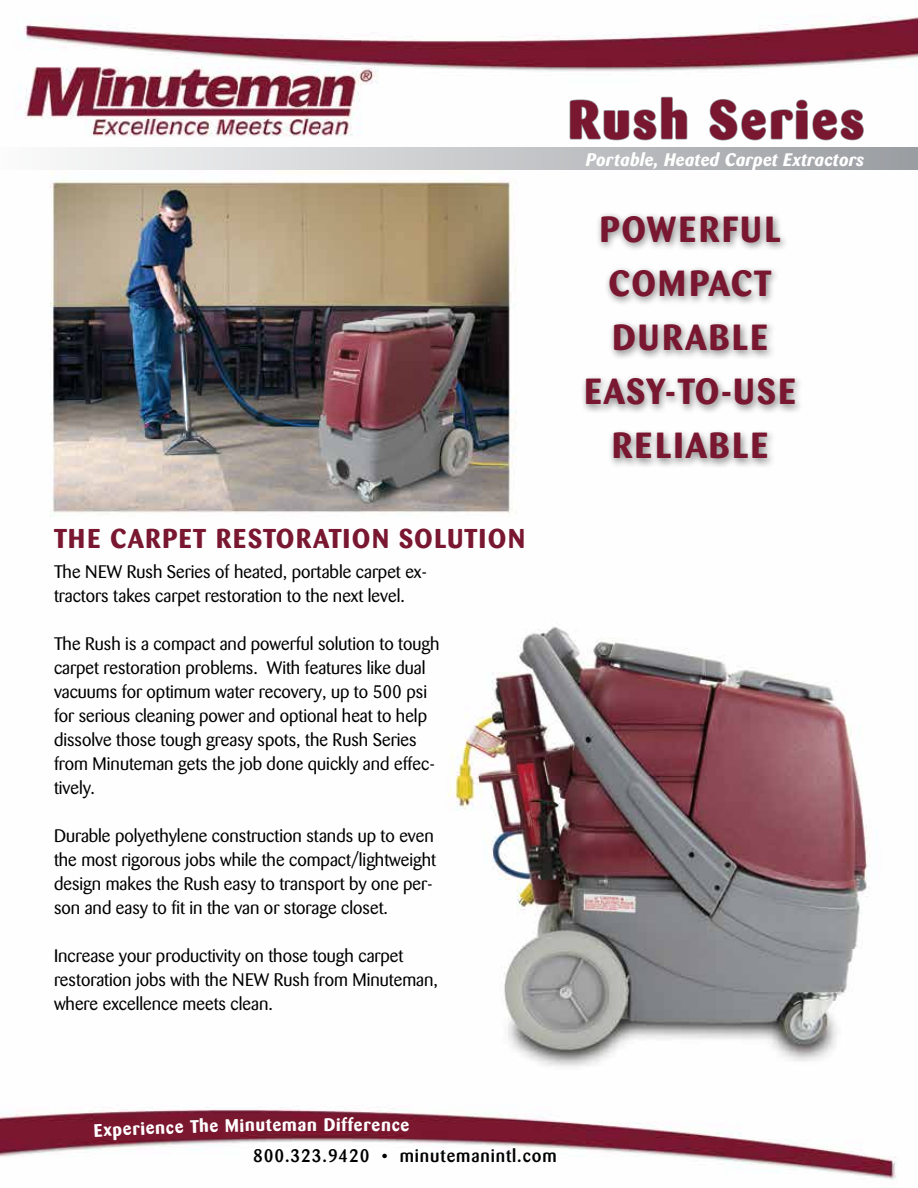
<style>
.page{position:relative;width:918px;height:1188px;background:#fff}
.page>*{position:absolute;margin:0;border:0;box-sizing:border-box;transform-origin:0 0}
.t1{font:800 54px "Barmeno";letter-spacing:.05em;color:#791731}
.t2{font:700 36px/54px "Barmeno";letter-spacing:.07em;color:#791731;text-align:center}
.t3{font:700 27px "Barmeno";letter-spacing:.06em;color:#791731}
.t4{font:18px/24px "Barmeno";color:#000}
.t5{font:italic 700 18px "Barmeno";letter-spacing:.025em;color:#fff}
.t6{font:500 18px "Barmeno";letter-spacing:.05em;color:#000}
.t7{font:700 18px "Barmeno";letter-spacing:.045em;color:#fff}
</style>
<div class="page">
<img style="left:0;top:16px;width:918px;height:1164px">
<div style="left:0;top:147px;width:918px;height:23px;background:linear-gradient(to right,#fbfbfb,#9a9da1)"></div>
<div style="left:580px;top:211px;width:224px;height:258px;background:#000;opacity:.5"></div>
<svg style="left:569px;top:96px;width:119px;height:45px"></svg>
<svg style="left:708px;top:98px;width:157px;height:43px"></svg>
<svg style="left:95px;top:1124px;width:27px;height:16px"></svg>
<h3 class="t3" style="left:54px;top:522px;width:472px">THE CARPET RESTORATION SOLUTION</h3>
<p class="t4" style="left:54px;top:560px;width:375px">The NEW Rush Series of heated, portable carpet ex&shy;tractors takes carpet restoration to the next level.</p>
<p class="t4" style="left:54px;top:632px;width:387px">The Rush is a compact and powerful solution to tough carpet restoration problems. With features like dual vacuums for optimum water recovery, up to 500 psi for serious cleaning power and optional heat to help dissolve those tough greasy spots, the Rush Series from Minuteman gets the job done quickly and effec&shy;tively.</p>
<p class="t4" style="left:54px;top:824px;width:384px">Durable polyethylene construction stands up to even the most rigorous jobs while the compact/lightweight design makes the Rush easy to transport by one per&shy;son and easy to fit in the van or storage closet.</p>
<p class="t4" style="left:54px;top:944px;width:386px">Increase your productivity on those tough carpet restoration jobs with the NEW Rush from Minuteman, where excellence meets clean.</p>
<h1 class="t1" style="left:568px;top:86px;width:297px">Rush Series</h1>
<p class="t5" style="left:586px;top:148px;width:280px">Portable, Heated Carpet Extractors</p>
<h2 class="t2" style="left:584px;top:202px;width:213px">POWERFUL<br>COMPACT<br>DURABLE<br>EASY-TO-USE<br>RELIABLE</h2>
<p class="t7" style="left:123px;top:1118px;width:87px;rotate:-2deg">erience Th</p>
<p class="t7" style="left:209px;top:1115px;width:73px;rotate:-1deg">e Minute</p>
<p class="t7" style="left:282px;top:1114px;width:72px">man Diff</p>
<p class="t7" style="left:354px;top:1114px;width:57px;rotate:1deg">erence</p>
<p class="t6" style="left:253px;top:1145px;width:305px">800.323.9420 • minutemanintl.com</p>
</div>
